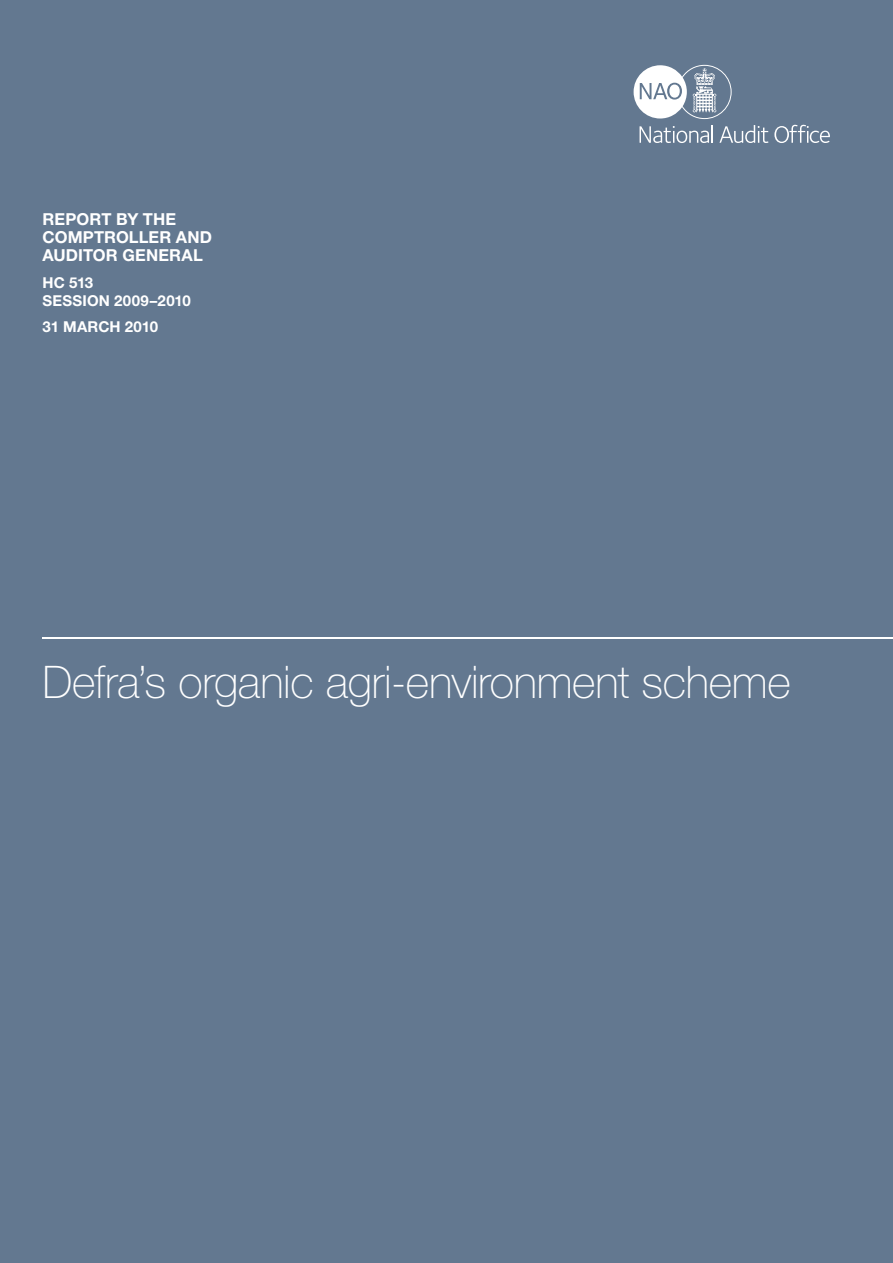
<style>
.page{position:relative;width:893px;height:1263px;background:#637890}
.page>*{position:absolute;margin:0;border:0;box-sizing:border-box;transform-origin:0 0}
.t1{font:100 45px "Helvetica Neue LT Std";letter-spacing:-.005em;color:#fff}
.t2{font:700 16.5px/18px "Helvetica Neue LT Std";letter-spacing:.005em;color:#fff}
.t3{font:700 15px/18px "Helvetica Neue LT Std";letter-spacing:.01em;color:#fff}
</style>
<div class="page">
<svg style="left:634px;top:65px;width:98px;height:54px"></svg>
<svg style="left:639px;top:125px;width:74px;height:18px"></svg>
<svg style="left:719px;top:125px;width:49px;height:18px"></svg>
<svg style="left:774px;top:125px;width:56px;height:18px"></svg>
<hr style="left:43px;top:637px;width:850px;height:2px;background:#fff">
<p class="t2" style="left:43px;top:210px;width:171px">REPORT BY THE<br>COMPTROLLER AND<br>AUDITOR GENERAL</p>
<p class="t3" style="left:43px;top:273px;width:150px">HC 513<br>SESSION 2009–2010</p>
<p class="t3" style="left:43px;top:318px;width:117px">31 MARCH 2010</p>
<h1 class="t1" style="left:43px;top:656px;width:750px">Defra’s organic agri-environment scheme</h1>
</div>
